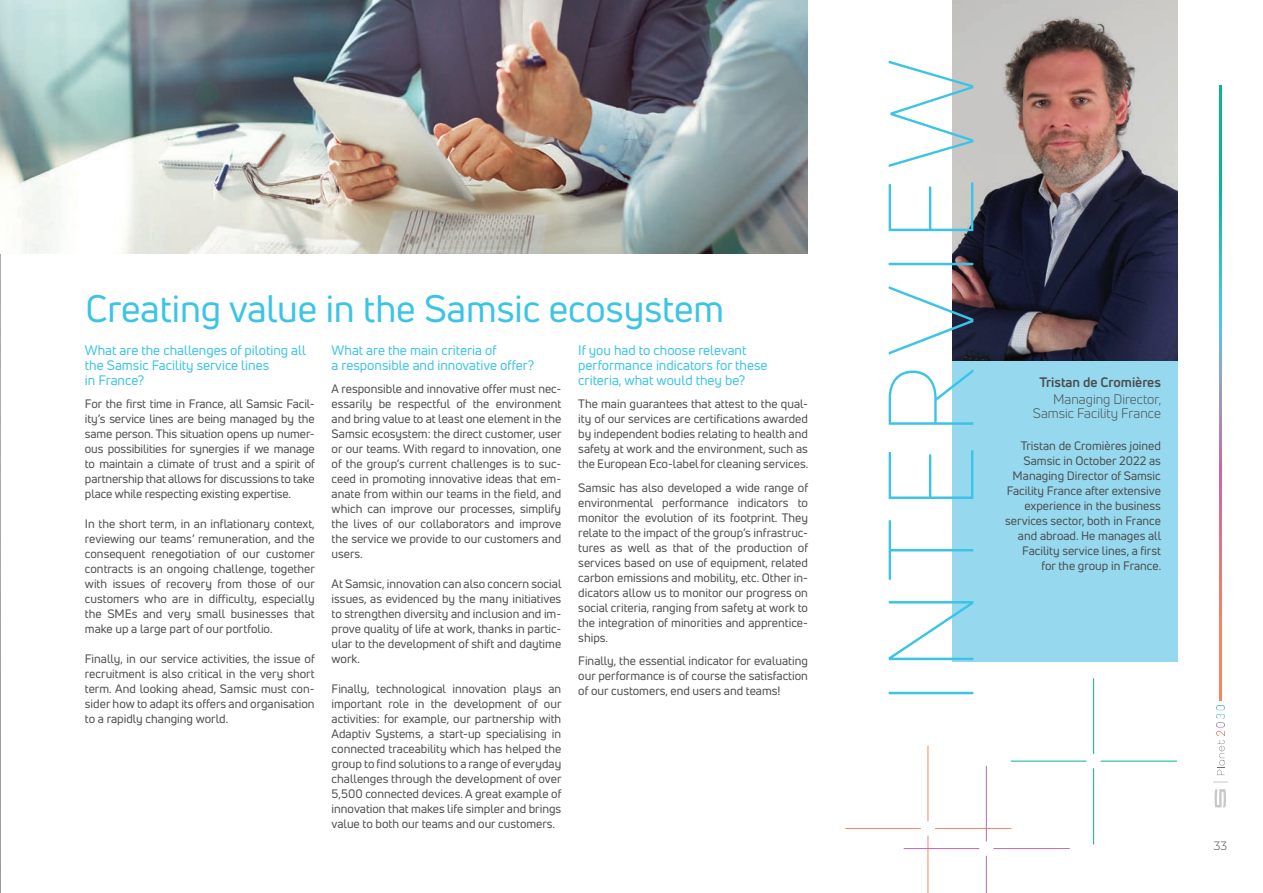
<style>
.page{position:relative;width:1263px;height:893px;background:#fff}
.page>*{position:absolute;margin:0;border:0;box-sizing:border-box;transform-origin:0 0}
.t1{font:100 118.5px "Uni Neue";letter-spacing:.065em;color:#3bc4e6}
.t2{font:37.5px "Uni Neue";color:#3bc4e6}
.t3{font:13.5px/15px "Uni Neue";color:#3bc4e6}
.t4{font:13.5px/13.5px "Uni Neue";color:#4b4c4d;text-align:right}
.t5{font:700 13.5px "Uni Neue";color:#4b4c4d}
.t6{font:12px/15px "Uni Neue";color:#4b4c4d;text-align:justify}
.t7{font:300 12px "Montserrat";color:#4b4c4d}
</style>
<div class="page">
<img style="left:1217px;top:706px;width:8px;height:29px">
<svg style="left:1217px;top:740px;width:8px;height:35px"></svg>
<svg style="left:1214px;top:789px;width:12px;height:19px"></svg>
<svg style="left:1213px;top:782px;width:15px;height:1px"></svg>
<img style="left:1220px;top:85px;width:1px;height:616px">
<img style="left:0;top:254px;width:1px;height:639px">
<div style="left:952px;top:360px;width:226px;height:302px;background:#96d9ef"></div>
<img style="left:952px;top:0;width:226px;height:360px">
<hr style="left:788px;top:0;width:75px;height:1px;background:#bd6ba4">
<img style="left:0;top:0;width:808px;height:254px">
<hr style="left:1093px;top:679px;width:1px;height:75px;background:#08b490">
<hr style="left:1093px;top:768px;width:1px;height:76px;background:#08b490">
<hr style="left:1011px;top:761px;width:75px;height:1px;background:#08b490">
<hr style="left:1101px;top:761px;width:76px;height:1px;background:#08b490">
<hr style="left:927px;top:746px;width:1px;height:75px;background:#f58766">
<hr style="left:927px;top:836px;width:1px;height:57px;background:#f58766">
<hr style="left:845px;top:828px;width:75px;height:1px;background:#f58766">
<hr style="left:935px;top:828px;width:76px;height:1px;background:#f58766">
<hr style="left:986px;top:766px;width:1px;height:75px;background:#bd6ba4">
<hr style="left:986px;top:856px;width:1px;height:37px;background:#bd6ba4">
<hr style="left:904px;top:848px;width:75px;height:1px;background:#bd6ba4">
<hr style="left:994px;top:848px;width:75px;height:1px;background:#bd6ba4">
<h2 class="t2" style="left:86px;top:285px;width:640px">Creating value in the Samsic ecosystem</h2>
<p class="t3" style="left:85px;top:342px;width:223px">What are the challenges of piloting all the Samsic Facility service lines<br>in France?</p>
<p class="t6" style="left:85px;top:396px;width:231px">For the first time in France, all Samsic Facil&shy;ity’s service lines are being managed by the same person. This situation opens up numer&shy;ous possibilities for synergies if we manage to maintain a climate of trust and a spirit of partnership that allows for discussions to take place while respecting existing expertise.</p>
<p class="t6" style="left:85px;top:516px;width:231px">In the short term, in an inflationary context, reviewing our teams’ remuneration, and the consequent renegotiation of our customer contracts is an ongoing challenge, together with issues of recovery from those of our customers who are in difficulty, especially the SMEs and very small businesses that make up a large part of our portfolio.</p>
<p class="t6" style="left:85px;top:651px;width:231px">Finally, in our service activities, the issue of recruitment is also critical in the very short term. And looking ahead, Samsic must con&shy;sider how to adapt its offers and organisation to a rapidly changing world.</p>
<p class="t3" style="left:332px;top:342px;width:204px">What are the main criteria of<br>a responsible and innovative offer?</p>
<p class="t6" style="left:332px;top:381px;width:231px">A responsible and innovative offer must nec&shy;essarily be respectful of the environment and bring value to at least one element in the Samsic ecosystem: the direct customer, user or our teams. With regard to innovation, one of the group’s current challenges is to suc&shy;ceed in promoting innovative ideas that em&shy;anate from within our teams in the field, and which can improve our processes, simplify the lives of our collaborators and improve the service we provide to our customers and users.</p>
<p class="t6" style="left:332px;top:576px;width:231px">At Samsic, innovation can also concern social issues, as evidenced by the many initiatives to strengthen diversity and inclusion and im&shy;prove quality of life at work, thanks in partic&shy;ular to the development of shift and daytime work.</p>
<p class="t6" style="left:332px;top:681px;width:231px">Finally, technological innovation plays an important role in the development of our activities: for example, our partnership with Adaptiv Systems, a start-up specialising in connected traceability which has helped the group to find solutions to a range of everyday challenges through the development of over 5,500 connected devices. A great example of innovation that makes life simpler and brings value to both our teams and our customers.</p>
<p class="t3" style="left:578px;top:342px;width:191px">If you had to choose relevant performance indicators for these criteria, what would they be?</p>
<p class="t6" style="left:578px;top:396px;width:231px">The main guarantees that attest to the qual&shy;ity of our services are certifications awarded by independent bodies relating to health and safety at work and the environment, such as the European Eco-label for cleaning services.</p>
<p class="t6" style="left:578px;top:480px;width:231px">Samsic has also developed a wide range of environmental performance indicators to monitor the evolution of its footprint. They relate to the impact of the group’s infrastruc&shy;tures as well as that of the production of services based on use of equipment, related carbon emissions and mobility, etc. Other in&shy;dicators allow us to monitor our progress on social criteria, ranging from safety at work to the integration of minorities and apprentice&shy;ships.</p>
<p class="t6" style="left:578px;top:653px;width:231px">Finally, the essential indicator for evaluating our performance is of course the satisfaction of our customers, end users and teams!</p>
<h1 class="t1" style="left:860px;top:706px;width:649px;rotate:-90deg">INTERVIEW</h1>
<p class="t5" style="left:1039px;top:374px;width:123px">Tristan de Cromières</p>
<p class="t4" style="left:1033px;top:393px;width:130px">Managing Director,<br>Samsic Facility France</p>
<p class="t6" style="left:1005px;top:438px;width:157px;text-align:right">Tristan de Cromières joined<br>Samsic in October 2022 as<br>Managing Director of Samsic<br>Facility France after extensive experience in the business services sector, both in France and abroad. He manages all<br>Facility service lines, a first for the group in France.</p>
<p class="t7" style="left:1214px;top:838px;width:15px">33</p>
</div>
